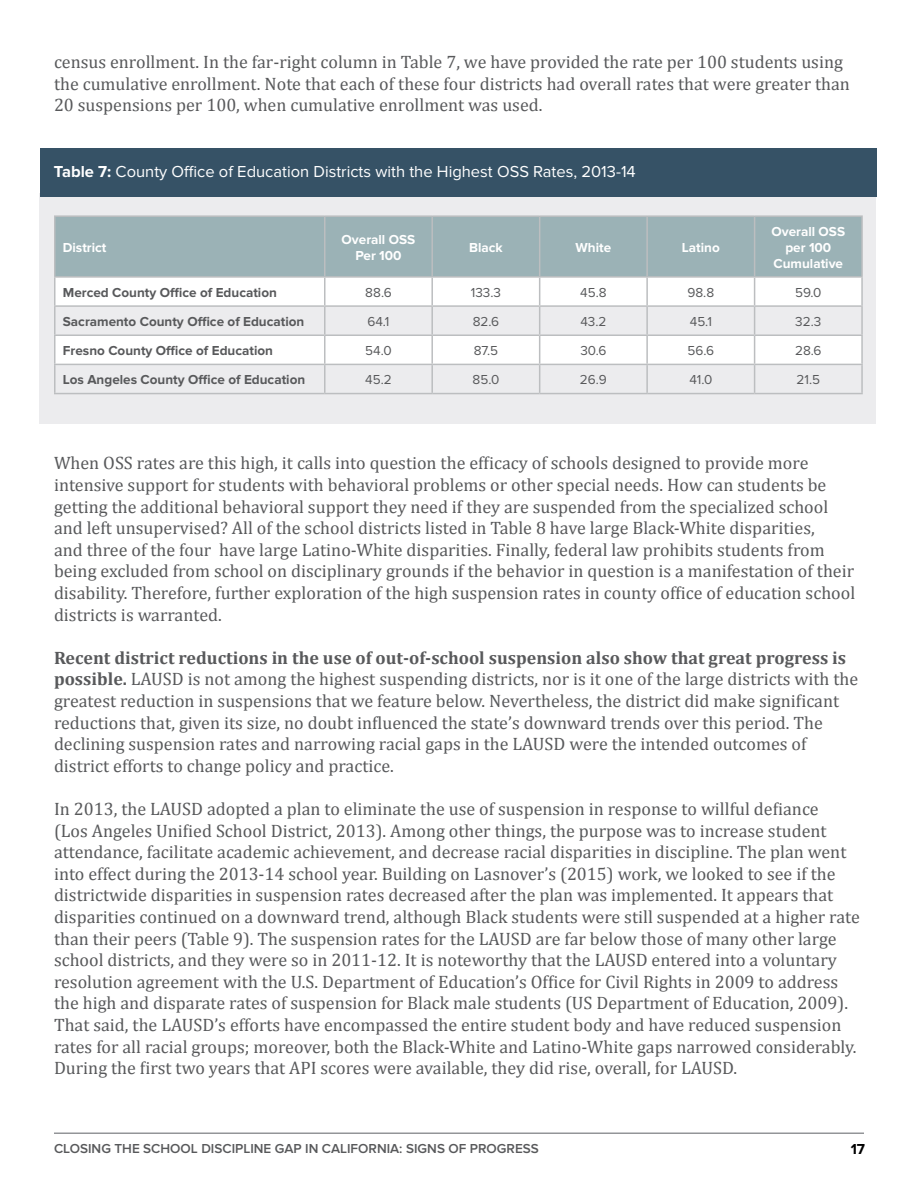
<style>
.page{position:relative;width:918px;height:1188px;background:#fff}
.page>*{position:absolute;margin:0;border:0;box-sizing:border-box;transform-origin:0 0}
.t1{font:18px/21.6px "Cambria";color:#58595b}
.t2{font:16.5px "Proxima Nova";color:#fff}
.t3{font:700 15px "Proxima Nova";color:#000}
.t4{font:700 13.5px "Proxima Nova";color:#58595b}
.t5{font:13.5px "Proxima Nova";color:#58595b}
.t6{font:700 13.5px/16.2px "Proxima Nova";color:#fff;text-align:center}
.t7{font:600 13.5px "Proxima Nova";color:#58595b}
.s1{font-weight:700}
</style>
<div class="page">
<hr style="left:54px;top:1132px;width:810px;height:2px;background:#939598">
<div style="left:39px;top:193px;width:837px;height:231px;background:#ececee"></div>
<div style="left:56px;top:217px;width:805px;height:59px;background:#9bb2b6"></div>
<svg style="left:56px;top:278px;width:805px;height:86px;fill:#fff"></svg>
<hr style="left:54px;top:217px;width:2px;height:59px;background:#bcbec0">
<hr style="left:324px;top:217px;width:2px;height:59px;background:#bcbec0">
<hr style="left:431px;top:217px;width:2px;height:59px;background:#bcbec0">
<hr style="left:539px;top:217px;width:1px;height:59px;background:#bcbec0">
<hr style="left:646px;top:217px;width:2px;height:59px;background:#bcbec0">
<hr style="left:754px;top:217px;width:1px;height:59px;background:#bcbec0">
<hr style="left:861px;top:217px;width:2px;height:59px;background:#bcbec0">
<hr style="left:54px;top:278px;width:2px;height:27px;background:#bcbec0">
<hr style="left:324px;top:278px;width:2px;height:27px;background:#bcbec0">
<hr style="left:431px;top:278px;width:2px;height:27px;background:#bcbec0">
<hr style="left:646px;top:278px;width:2px;height:27px;background:#bcbec0">
<hr style="left:861px;top:278px;width:2px;height:27px;background:#bcbec0">
<hr style="left:54px;top:305px;width:271px;height:2px;background:#bcbec0">
<hr style="left:54px;top:307px;width:2px;height:27px;background:#bcbec0">
<hr style="left:325px;top:305px;width:107px;height:2px;background:#bcbec0">
<hr style="left:324px;top:307px;width:2px;height:27px;background:#bcbec0">
<hr style="left:432px;top:305px;width:108px;height:2px;background:#bcbec0">
<hr style="left:431px;top:307px;width:2px;height:27px;background:#bcbec0">
<hr style="left:540px;top:305px;width:107px;height:2px;background:#bcbec0">
<hr style="left:647px;top:305px;width:108px;height:2px;background:#bcbec0">
<hr style="left:646px;top:307px;width:2px;height:27px;background:#bcbec0">
<hr style="left:755px;top:305px;width:108px;height:2px;background:#bcbec0">
<hr style="left:861px;top:307px;width:2px;height:27px;background:#bcbec0">
<hr style="left:54px;top:334px;width:271px;height:2px;background:#bcbec0">
<hr style="left:54px;top:336px;width:2px;height:28px;background:#bcbec0">
<hr style="left:325px;top:334px;width:107px;height:2px;background:#bcbec0">
<hr style="left:324px;top:336px;width:2px;height:28px;background:#bcbec0">
<hr style="left:432px;top:334px;width:108px;height:2px;background:#bcbec0">
<hr style="left:431px;top:336px;width:2px;height:28px;background:#bcbec0">
<hr style="left:540px;top:334px;width:107px;height:2px;background:#bcbec0">
<hr style="left:647px;top:334px;width:108px;height:2px;background:#bcbec0">
<hr style="left:646px;top:336px;width:2px;height:28px;background:#bcbec0">
<hr style="left:755px;top:334px;width:108px;height:2px;background:#bcbec0">
<hr style="left:861px;top:336px;width:2px;height:28px;background:#bcbec0">
<hr style="left:54px;top:364px;width:271px;height:1px;background:#bcbec0">
<hr style="left:54px;top:365px;width:2px;height:28px;background:#bcbec0">
<hr style="left:325px;top:364px;width:107px;height:1px;background:#bcbec0">
<hr style="left:324px;top:365px;width:2px;height:28px;background:#bcbec0">
<hr style="left:432px;top:364px;width:108px;height:1px;background:#bcbec0">
<hr style="left:431px;top:365px;width:2px;height:28px;background:#bcbec0">
<hr style="left:540px;top:364px;width:107px;height:1px;background:#bcbec0">
<svg style="left:539px;top:278px;width:1px;height:115px"></svg>
<hr style="left:647px;top:364px;width:108px;height:1px;background:#bcbec0">
<hr style="left:646px;top:365px;width:2px;height:28px;background:#bcbec0">
<hr style="left:755px;top:364px;width:108px;height:1px;background:#bcbec0">
<svg style="left:754px;top:278px;width:1px;height:115px"></svg>
<hr style="left:861px;top:365px;width:2px;height:28px;background:#bcbec0">
<hr style="left:54px;top:215px;width:271px;height:2px;background:#bcbec0">
<hr style="left:325px;top:215px;width:107px;height:2px;background:#bcbec0">
<hr style="left:432px;top:215px;width:108px;height:2px;background:#bcbec0">
<hr style="left:540px;top:215px;width:107px;height:2px;background:#bcbec0">
<hr style="left:647px;top:215px;width:108px;height:2px;background:#bcbec0">
<hr style="left:755px;top:215px;width:108px;height:2px;background:#bcbec0">
<hr style="left:54px;top:276px;width:271px;height:2px;background:#bcbec0">
<hr style="left:325px;top:276px;width:107px;height:2px;background:#bcbec0">
<hr style="left:432px;top:276px;width:108px;height:2px;background:#bcbec0">
<hr style="left:540px;top:276px;width:107px;height:2px;background:#bcbec0">
<hr style="left:647px;top:276px;width:108px;height:2px;background:#bcbec0">
<hr style="left:755px;top:276px;width:108px;height:2px;background:#bcbec0">
<hr style="left:54px;top:393px;width:271px;height:1px;background:#bcbec0">
<hr style="left:325px;top:393px;width:107px;height:1px;background:#bcbec0">
<hr style="left:432px;top:393px;width:108px;height:1px;background:#bcbec0">
<hr style="left:540px;top:393px;width:107px;height:1px;background:#bcbec0">
<hr style="left:647px;top:393px;width:108px;height:1px;background:#bcbec0">
<hr style="left:755px;top:393px;width:108px;height:1px;background:#bcbec0">
<div style="left:40px;top:148px;width:838px;height:48px;background:#365266"></div>
<p class="t1" style="left:54px;top:51px;width:798px">census enrollment. In the far-right column in Table 7, we have provided the rate per 100 students using the cumulative enrollment. Note that each of these four districts had overall rates that were greater than<br>20 suspensions per 100, when cumulative enrollment was used.</p>
<p class="t2" style="left:54px;top:162px;width:584px"><span class="s1">Table 7:</span> County Office of Education Districts with the Highest OSS Rates, 2013-14</p>
<p class="t6" style="left:63px;top:240px;width:45px">District</p>
<p class="t6" style="left:342px;top:231px;width:75px">Overall OSS<br>Per 100</p>
<p class="t6" style="left:469px;top:240px;width:35px">Black</p>
<p class="t6" style="left:576px;top:240px;width:37px">White</p>
<p class="t6" style="left:682px;top:240px;width:39px">Latino</p>
<p class="t6" style="left:771px;top:223px;width:75px">Overall OSS per 100<br>Cumulative</p>
<p class="t4" style="left:63px;top:285px;width:216px">Merced County Office of Education</p>
<p class="t5" style="left:365px;top:285px;width:28px">88.6</p>
<p class="t5" style="left:471px;top:285px;width:32px">133.3</p>
<p class="t5" style="left:580px;top:285px;width:28px">45.8</p>
<p class="t5" style="left:687px;top:285px;width:28px">98.8</p>
<p class="t5" style="left:795px;top:285px;width:28px">59.0</p>
<p class="t4" style="left:63px;top:314px;width:243px">Sacramento County Office of Education</p>
<p class="t5" style="left:367px;top:314px;width:24px">64.1</p>
<p class="t5" style="left:473px;top:314px;width:28px">82.6</p>
<p class="t5" style="left:580px;top:314px;width:28px">43.2</p>
<p class="t5" style="left:690px;top:314px;width:24px">45.1</p>
<p class="t5" style="left:795px;top:314px;width:28px">32.3</p>
<p class="t4" style="left:63px;top:343px;width:212px">Fresno County Office of Education</p>
<p class="t5" style="left:365px;top:343px;width:28px">54.0</p>
<p class="t5" style="left:474px;top:343px;width:26px">87.5</p>
<p class="t5" style="left:580px;top:343px;width:28px">30.6</p>
<p class="t5" style="left:688px;top:343px;width:28px">56.6</p>
<p class="t5" style="left:795px;top:343px;width:28px">28.6</p>
<p class="t4" style="left:63px;top:372px;width:244px">Los Angeles County Office of Education</p>
<p class="t5" style="left:365px;top:372px;width:28px">45.2</p>
<p class="t5" style="left:473px;top:372px;width:28px">85.0</p>
<p class="t5" style="left:580px;top:372px;width:28px">26.9</p>
<p class="t5" style="left:689px;top:372px;width:25px">41.0</p>
<p class="t5" style="left:797px;top:372px;width:25px">21.5</p>
<p class="t1" style="left:54px;top:452px;width:803px">When OSS rates are this high, it calls into question the efficacy of schools designed to provide more intensive support for students with behavioral problems or other special needs. How can students be getting the additional behavioral support they need if they are suspended from the specialized school and left unsupervised? All of the school districts listed in Table 8 have large Black-White disparities,<br>and three of the four have large Latino-White disparities. Finally, federal law prohibits students from being excluded from school on disciplinary grounds if the behavior in question is a manifestation of their disability. Therefore, further exploration of the high suspension rates in county office of education school districts is warranted.</p>
<p class="t1" style="left:54px;top:647px;width:806px"><span class="s1">Recent district reductions in the use of out-of-school suspension also show that great progress is possible.</span> LAUSD is not among the highest suspending districts, nor is it one of the large districts with the greatest reduction in suspensions that we feature below. Nevertheless, the district did make significant reductions that, given its size, no doubt influenced the state’s downward trends over this period. The declining suspension rates and narrowing racial gaps in the LAUSD were the intended outcomes of district efforts to change policy and practice.</p>
<p class="t1" style="left:54px;top:798px;width:807px">In 2013, the LAUSD adopted a plan to eliminate the use of suspension in response to willful defiance<br>(Los Angeles Unified School District, 2013). Among other things, the purpose was to increase student attendance, facilitate academic achievement, and decrease racial disparities in discipline. The plan went into effect during the 2013-14 school year. Building on Lasnover’s (2015) work, we looked to see if the districtwide disparities in suspension rates decreased after the plan was implemented. It appears that disparities continued on a downward trend, although Black students were still suspended at a higher rate than their peers (Table 9). The suspension rates for the LAUSD are far below those of many other large school districts, and they were so in 2011-12. It is noteworthy that the LAUSD entered into a voluntary resolution agreement with the U.S. Department of Education’s Office for Civil Rights in 2009 to address the high and disparate rates of suspension for Black male students (US Department of Education, 2009).<br>That said, the LAUSD’s efforts have encompassed the entire student body and have reduced suspension rates for all racial groups; moreover, both the Black-White and Latino-White gaps narrowed considerably.<br>During the first two years that API scores were available, they did rise, overall, for LAUSD.</p>
<p class="t7" style="left:54px;top:1141px;width:486px">CLOSING THE SCHOOL DISCIPLINE GAP IN CALIFORNIA: SIGNS OF PROGRESS</p>
<p class="t3" style="left:851px;top:1141px;width:16px">17</p>
</div>
